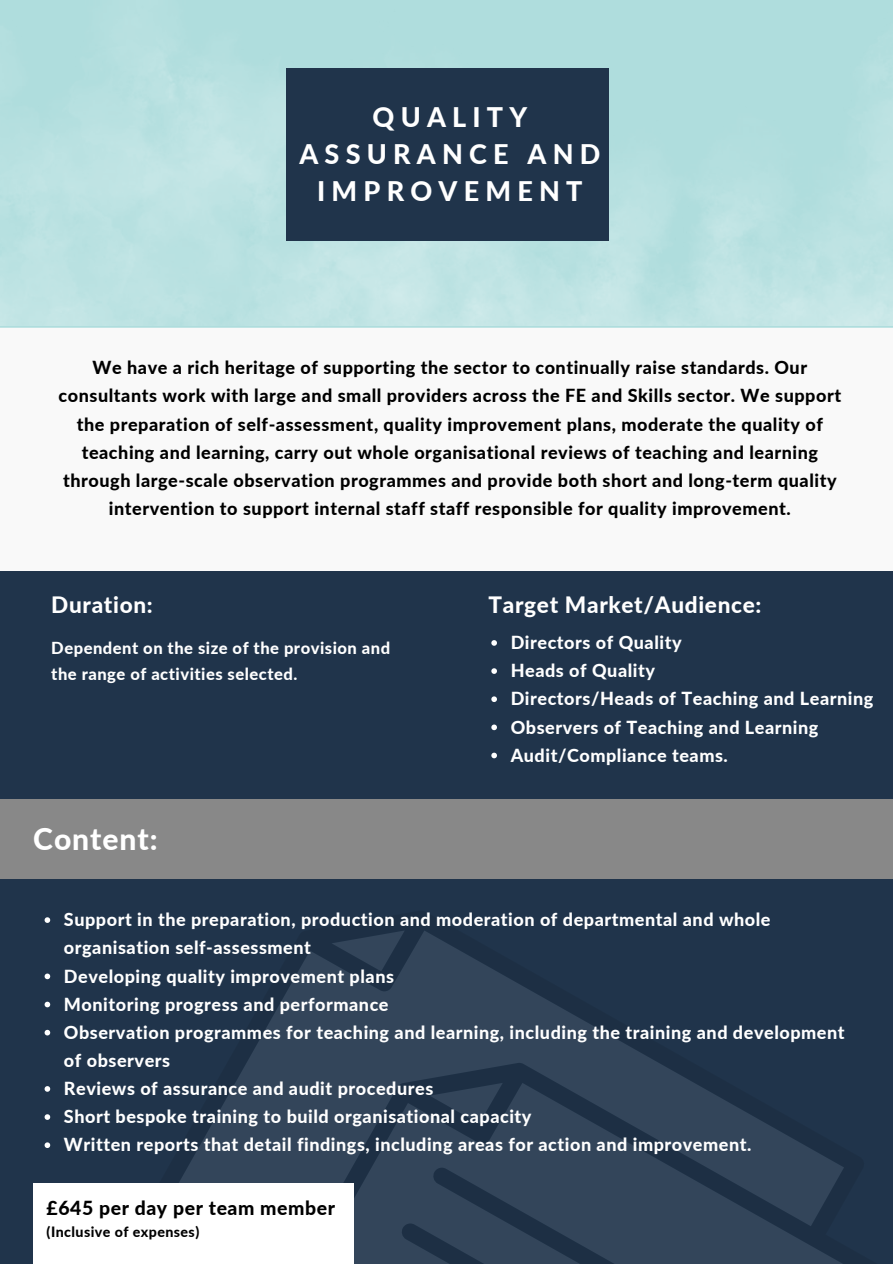
<style>
.page{position:relative;width:893px;height:1264px;background:#fff}
.page>*{position:absolute;margin:0;border:0;box-sizing:border-box;transform-origin:0 0}
.t1{font:800 30px "Lato";letter-spacing:.03em;color:#fff}
.t2{font:800 27px/37.2px "Lato";letter-spacing:.23em;color:#fff;text-align:center}
.t3{font:800 22.5px "Lato";letter-spacing:.03em;color:#fff}
.t4{font:800 19.35px "Lato";letter-spacing:.03em;color:#000}
.t5{font:800 18px/28.2px "Lato";letter-spacing:.03em;color:#fff}
.t6{font:800 18px/28.2px "Lato";letter-spacing:.03em;color:#000;text-align:center}
.t7{font:800 16.5px/25.8px "Lato";letter-spacing:.03em;color:#fff}
.t8{font:800 14.25px "Lato";letter-spacing:.03em;color:#000}
</style>
<div class="page">
<div style="left:0;top:0;width:892px;height:1263px;background:#f9f9f9"></div>
<div style="left:0;top:571px;width:892px;height:692px;background:#20344b"></div>
<svg style="left:44px;top:919px;width:612px;height:229px"></svg>
<svg style="left:126px;top:1062px;width:718px;height:201px;fill:#33455a"></svg>
<div style="left:0;top:799px;width:892px;height:80px;background:#888"></div>
<img style="left:0;top:0;width:892px;height:325px">
<div style="left:286px;top:68px;width:322px;height:172px;background:#20344b"></div>
<svg style="left:45px;top:917px;width:5px;height:5px"></svg>
<svg style="left:45px;top:973px;width:5px;height:6px"></svg>
<svg style="left:45px;top:1001px;width:5px;height:6px"></svg>
<svg style="left:45px;top:1029px;width:5px;height:6px"></svg>
<svg style="left:45px;top:1086px;width:5px;height:5px"></svg>
<svg style="left:45px;top:1114px;width:5px;height:5px"></svg>
<svg style="left:45px;top:1142px;width:5px;height:5px"></svg>
<svg style="left:491px;top:640px;width:6px;height:5px"></svg>
<svg style="left:491px;top:668px;width:6px;height:6px"></svg>
<svg style="left:491px;top:696px;width:6px;height:6px"></svg>
<svg style="left:491px;top:724px;width:6px;height:6px"></svg>
<svg style="left:491px;top:752px;width:6px;height:6px"></svg>
<div style="left:33px;top:1182px;width:320px;height:81px;background:#fff"></div>
<h2 class="t2" style="left:299px;top:98px;width:302px">QUALITY<br>ASSURANCE AND<br>IMPROVEMENT</h2>
<p class="t6" style="left:59px;top:353px;width:784px">We have a rich heritage of supporting the sector to continually raise standards. Our consultants work with large and small providers across the FE and Skills sector. We support the preparation of self-assessment, quality improvement plans, moderate the quality of teaching and learning, carry out whole organisational reviews of teaching and learning through large-scale observation programmes and provide both short and long-term quality intervention to support internal staff staff responsible for quality improvement.</p>
<p class="t3" style="left:51px;top:590px;width:103px">Duration:</p>
<p class="t3" style="left:488px;top:590px;width:274px">Target Market/Audience:</p>
<p class="t7" style="left:51px;top:634px;width:340px">Dependent on the size of the provision and the range of activities selected.</p>
<h1 class="t1" style="left:33px;top:820px;width:126px">Content:</h1>
<p class="t5" style="left:510px;top:628px;width:364px">Directors of Quality<br>Heads of Quality<br>Directors/Heads of Teaching and Learning<br>Observers of Teaching and Learning<br>Audit/Compliance teams.</p>
<p class="t5" style="left:64px;top:905px;width:782px">Support in the preparation, production and moderation of departmental and whole organisation self-assessment<br>Developing quality improvement plans<br>Monitoring progress and performance<br>Observation programmes for teaching and learning, including the training and development of observers<br>Reviews of assurance and audit procedures<br>Short bespoke training to build organisational capacity<br>Written reports that detail findings, including areas for action and improvement.</p>
<p class="t4" style="left:47px;top:1196px;width:290px">£645 per day per team member</p>
<p class="t8" style="left:47px;top:1222px;width:154px">(Inclusive of expenses)</p>
</div>
